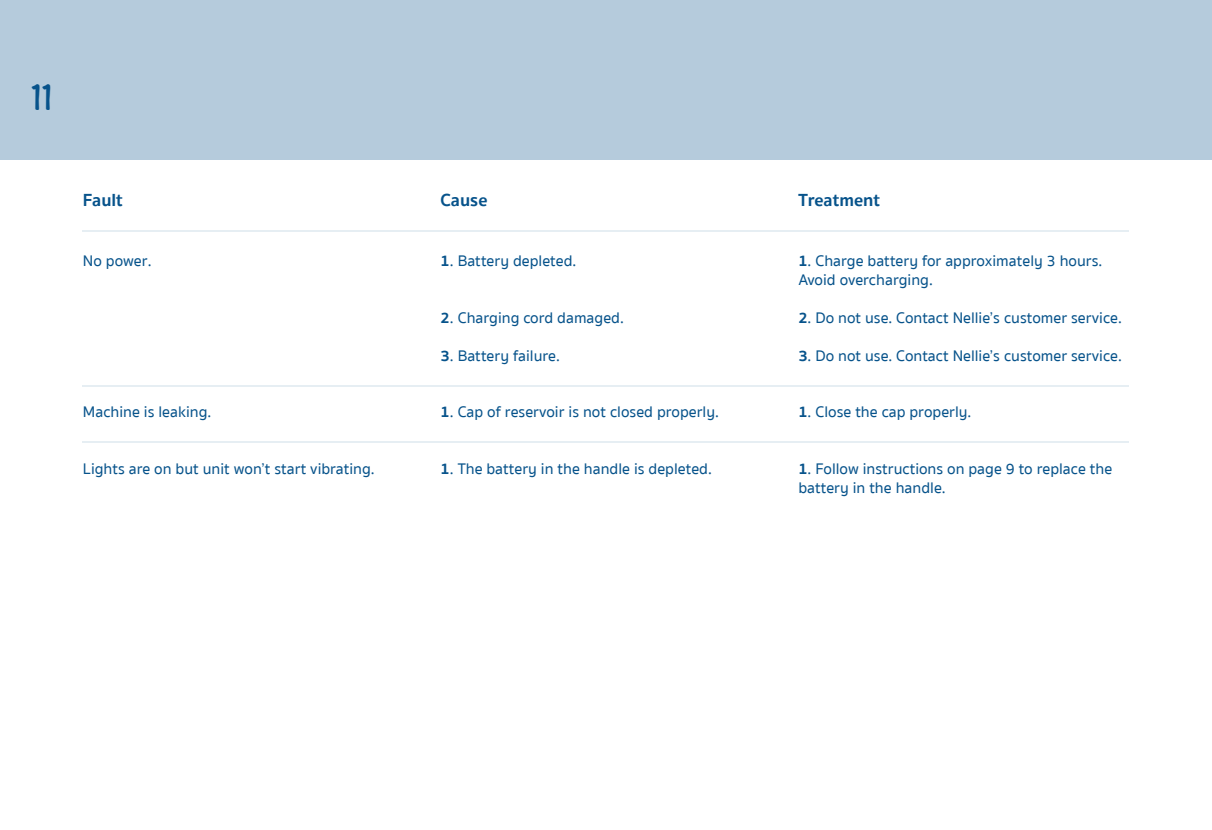
<style>
.page{position:relative;width:1212px;height:830px;background:#fff}
.page>*{position:absolute;margin:0;border:0;box-sizing:border-box;transform-origin:0 0}
.t1{font:33.75px "CC Wild Words Roman";color:#07538b}
.t2{font:700 18px "Sukhumvit Set";color:#07538b}
.t3{font:500 15.75px/18.9px "Sukhumvit Set";color:#07538b}
.s1{font-weight:700}
</style>
<div class="page">
<div style="left:0;top:0;width:1212px;height:159px;background:#b5cbdc"></div>
<hr style="left:0;top:0;width:1px;height:159px;background:#07538b">
<hr style="left:83px;top:230px;width:1046px;height:1px;background:#07538b">
<hr style="left:83px;top:385px;width:1046px;height:2px;background:#07538b">
<hr style="left:83px;top:441px;width:1046px;height:2px;background:#07538b">
<h1 class="t1" style="left:31px;top:82px;width:23px">11</h1>
<p class="t2" style="left:83px;top:186px;width:42px">Fault</p>
<p class="t3" style="left:83px;top:251px;width:70px">No power.</p>
<p class="t3" style="left:83px;top:403px;width:130px">Machine is leaking.</p>
<p class="t3" style="left:83px;top:459px;width:293px">Lights are on but unit won’t start vibrating.</p>
<p class="t2" style="left:441px;top:186px;width:48px">Cause</p>
<p class="t3" style="left:441px;top:251px;width:137px"><span class="s1">1</span>. Battery depleted.</p>
<p class="t3" style="left:441px;top:308px;width:185px"><span class="s1">2</span>. Charging cord damaged.</p>
<p class="t3" style="left:441px;top:346px;width:121px"><span class="s1">3</span>. Battery failure.</p>
<p class="t3" style="left:441px;top:403px;width:280px"><span class="s1">1</span>. Cap of reservoir is not closed properly.</p>
<p class="t3" style="left:441px;top:459px;width:273px"><span class="s1">1</span>. The battery in the handle is depleted.</p>
<p class="t2" style="left:798px;top:186px;width:83px">Treatment</p>
<p class="t3" style="left:798px;top:251px;width:306px"><span class="s1">1</span>. Charge battery for approximately 3 hours.<br>Avoid overcharging.</p>
<p class="t3" style="left:798px;top:308px;width:325px"><span class="s1">2</span>. Do not use. Contact Nellie’s customer service.</p>
<p class="t3" style="left:798px;top:346px;width:325px"><span class="s1">3</span>. Do not use. Contact Nellie’s customer service.</p>
<p class="t3" style="left:798px;top:403px;width:175px"><span class="s1">1</span>. Close the cap properly.</p>
<p class="t3" style="left:798px;top:459px;width:315px"><span class="s1">1</span>. Follow instructions on page 9 to replace the battery in the handle.</p>
</div>
